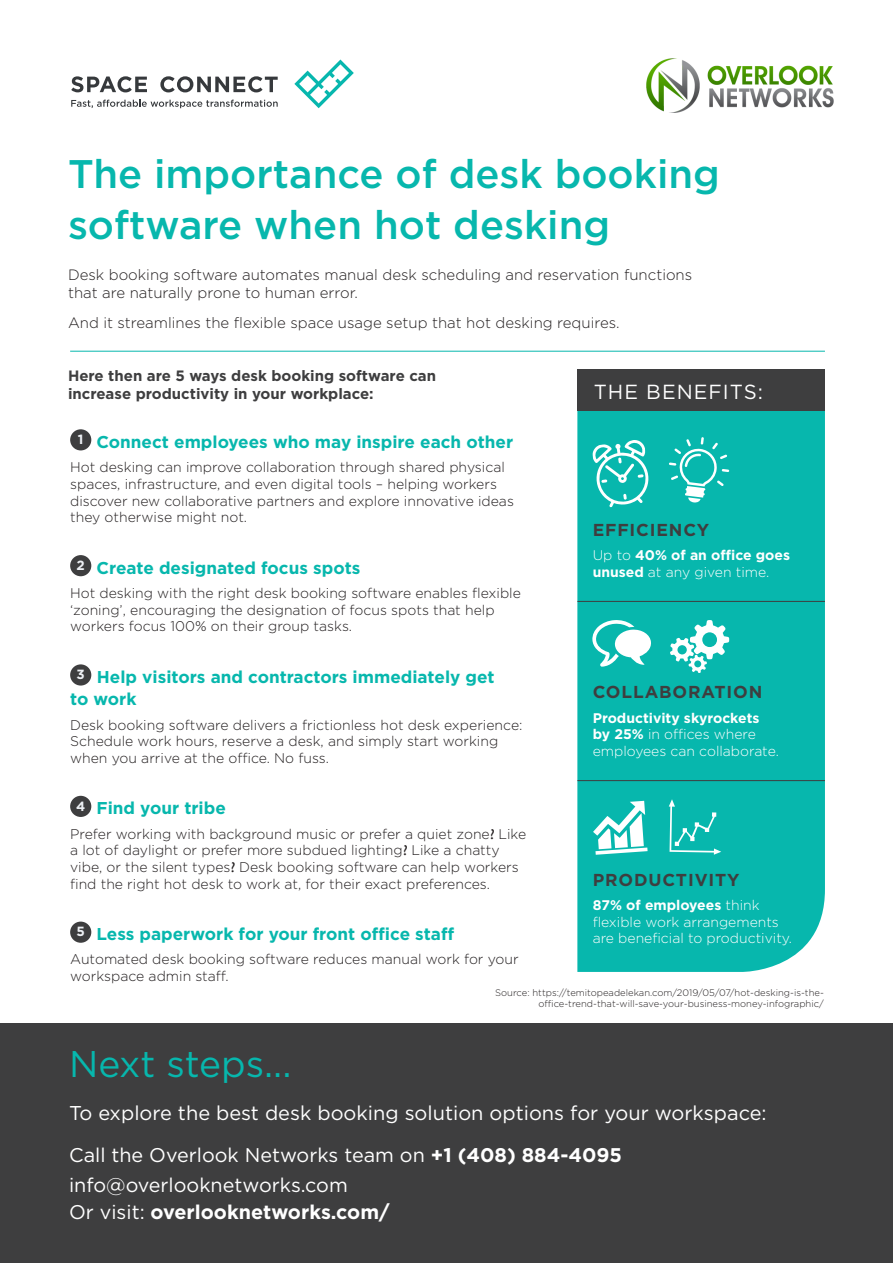
<style>
.page{position:relative;width:893px;height:1263px;background:#fff}
.page>*{position:absolute;margin:0;border:0;box-sizing:border-box;transform-origin:0 0}
.t1{font:500 39.9px/51px "Gotham";color:#07b7ad}
.t2{font:37.05px "Gotham";color:#07b7ad}
.t3{font:20.4px "Gotham";letter-spacing:.05em;color:#fff}
.t4{font:19.95px "Gotham";color:#fff}
.t5{font:19.8px/27px "Gotham";color:#fff}
.t6{font:700 17.25px "Gotham";letter-spacing:.05em;color:#3e3e3f}
.subhead{font:700 17.1px/22.4px "Gotham";color:#07b7ad}
.t7{font:300 15px/18px "Gotham";color:#231f20}
.t8{font:700 15px/18px "Gotham";color:#3e3e3f}
.t9{font:300 13.95px/16.8px "Gotham";color:#231f20}
.t10{font:300 13.95px/16.8px "Gotham";color:#fff}
.t11{font:700 13.95px/16.8px "Gotham";color:#fff}
.subhead-2{font:700 13.35px "Gotham";color:#edf0f4}
.t12{font:300 9.45px/11.4px "Gotham";color:#231f20;text-align:right}
.s1{font-family:"Gibson";font-weight:400}
.s2{font-weight:300}
.s3{font-weight:700}
</style>
<div class="page">
<div style="left:0;top:1024px;width:893px;height:239px;background:#3e3e3f"></div>
<div style="left:70px;top:429px;width:21px;height:21px;background:#3e3e3f;border-radius:50%"></div>
<div style="left:70px;top:555px;width:21px;height:21px;background:#3e3e3f;border-radius:50%"></div>
<div style="left:70px;top:664px;width:21px;height:21px;background:#3e3e3f;border-radius:50%"></div>
<div style="left:70px;top:796px;width:21px;height:21px;background:#3e3e3f;border-radius:50%"></div>
<div style="left:70px;top:921px;width:21px;height:22px;background:#3e3e3f;border-radius:50%"></div>
<hr style="left:70px;top:351px;width:755px;height:1px;background:#07b7ad">
<div style="left:577px;top:411px;width:248px;height:561px;background:#07b7ad"></div>
<div style="left:577px;top:369px;width:248px;height:42px;background:#3e3e3f"></div>
<hr style="left:577px;top:601px;width:248px;height:1px;background:#3e3e3f">
<hr style="left:577px;top:780px;width:248px;height:1px;background:#3e3e3f">
<svg style="left:591px;top:438px;width:58px;height:69px"></svg>
<svg style="left:592px;top:620px;width:59px;height:47px"></svg>
<svg style="left:669px;top:437px;width:60px;height:66px;background:#32c3bb"></svg>
<svg style="left:593px;top:801px;width:55px;height:54px"></svg>
<svg style="left:669px;top:799px;width:52px;height:56px;background:#27c0b7"></svg>
<svg style="left:670px;top:620px;width:59px;height:53px"></svg>
<svg style="left:294px;top:60px;width:60px;height:48px"></svg>
<svg style="left:71px;top:76px;width:207px;height:17px"></svg>
<svg style="left:71px;top:100px;width:207px;height:8px"></svg>
<img style="left:647px;top:58px;width:187px;height:54px">
<p class="t1" style="left:68px;top:147px;width:653px">The importance of desk booking software when hot desking</p>
<p class="t7" style="left:68px;top:265px;width:626px">Desk booking software automates manual desk scheduling and reservation functions that are naturally prone to human error.</p>
<p class="t7" style="left:68px;top:313px;width:553px">And it streamlines the flexible space usage setup that hot desking requires.</p>
<p class="t8" style="left:68px;top:367px;width:370px">Here then are 5 ways desk booking software can increase productivity in your workplace:</p>
<p class="subhead-2" style="left:78px;top:430px;width:7px">1</p>
<p class="subhead" style="left:96px;top:430px;width:418px">Connect employees who may inspire each other</p>
<p class="t9" style="left:70px;top:458px;width:445px">Hot desking can improve collaboration through shared physical spaces, infrastructure, and even digital tools – helping workers discover new collaborative partners and explore innovative ideas they otherwise might not.</p>
<p class="subhead-2" style="left:77px;top:556px;width:10px">2</p>
<p class="subhead" style="left:96px;top:556px;width:265px">Create designated focus spots</p>
<p class="t9" style="left:70px;top:584px;width:452px">Hot desking with the right desk booking software enables flexible ‘zoning’, encouraging the designation of focus spots that help workers focus 100% on their group tasks.</p>
<p class="subhead-2" style="left:77px;top:665px;width:10px">3</p>
<p class="subhead" style="left:70px;top:665px;width:426px;text-indent:27px">Help visitors and contractors immediately get to work</p>
<p class="t9" style="left:70px;top:716px;width:454px">Desk booking software delivers a frictionless hot desk experience:<br>Schedule work hours, reserve a desk, and simply start working when you arrive at the office. No fuss.</p>
<p class="subhead-2" style="left:76px;top:797px;width:11px">4</p>
<p class="subhead" style="left:96px;top:797px;width:131px">Find your tribe</p>
<p class="t9" style="left:70px;top:825px;width:458px">Prefer working with background music or prefer a quiet zone<span class="s1">?</span> Like a lot of daylight or prefer more subdued lighting<span class="s1">?</span> Like a chatty vibe, or the silent types<span class="s1">?</span> Desk booking software can help workers find the right hot desk to work at, for their exact preferences.</p>
<p class="subhead-2" style="left:77px;top:923px;width:10px">5</p>
<p class="subhead" style="left:96px;top:923px;width:359px">Less paperwork for your front office staff</p>
<p class="t9" style="left:70px;top:951px;width:450px">Automated desk booking software reduces manual work for your workspace admin staff.</p>
<p class="t3" style="left:594px;top:379px;width:171px">THE BENEFITS:</p>
<p class="t6" style="left:593px;top:518px;width:118px">EFFICIENCY</p>
<p class="t11" style="left:593px;top:547px;width:199px"><span class="s2">Up to</span> 40% of an office goes unused <span class="s2">at any given time.</span></p>
<p class="t6" style="left:593px;top:681px;width:171px">COLLABORATION</p>
<p class="t10" style="left:593px;top:709px;width:188px"><span class="s3">Productivity skyrockets by 25%</span> in offices where employees can collaborate.</p>
<p class="t6" style="left:593px;top:868px;width:148px">PRODUCTIVITY</p>
<p class="t10" style="left:593px;top:896px;width:201px"><span class="s3">87% of employees</span> think flexible work arrangements are beneficial to productivity.</p>
<p class="t12" style="left:495px;top:986px;width:330px">Source: https://temitopeadelekan.com/2019/05/07/hot-desking-is-the&shy;office-trend-that-will-save-your-business-money-infographic/</p>
<p class="t2" style="left:69px;top:1040px;width:224px">Next steps...</p>
<p class="t4" style="left:69px;top:1100px;width:699px">To explore the best desk booking solution options for your workspace:</p>
<p class="t5" style="left:69px;top:1141px;width:554px">Call the Overlook Networks team on <span class="s3">+1 (408) 884-4095</span></p>
<p class="t5" style="left:69px;top:1171px;width:322px">info@overlooknetworks.com<br>Or visit: <span class="s3">overlooknetworks.com/</span></p>
</div>
